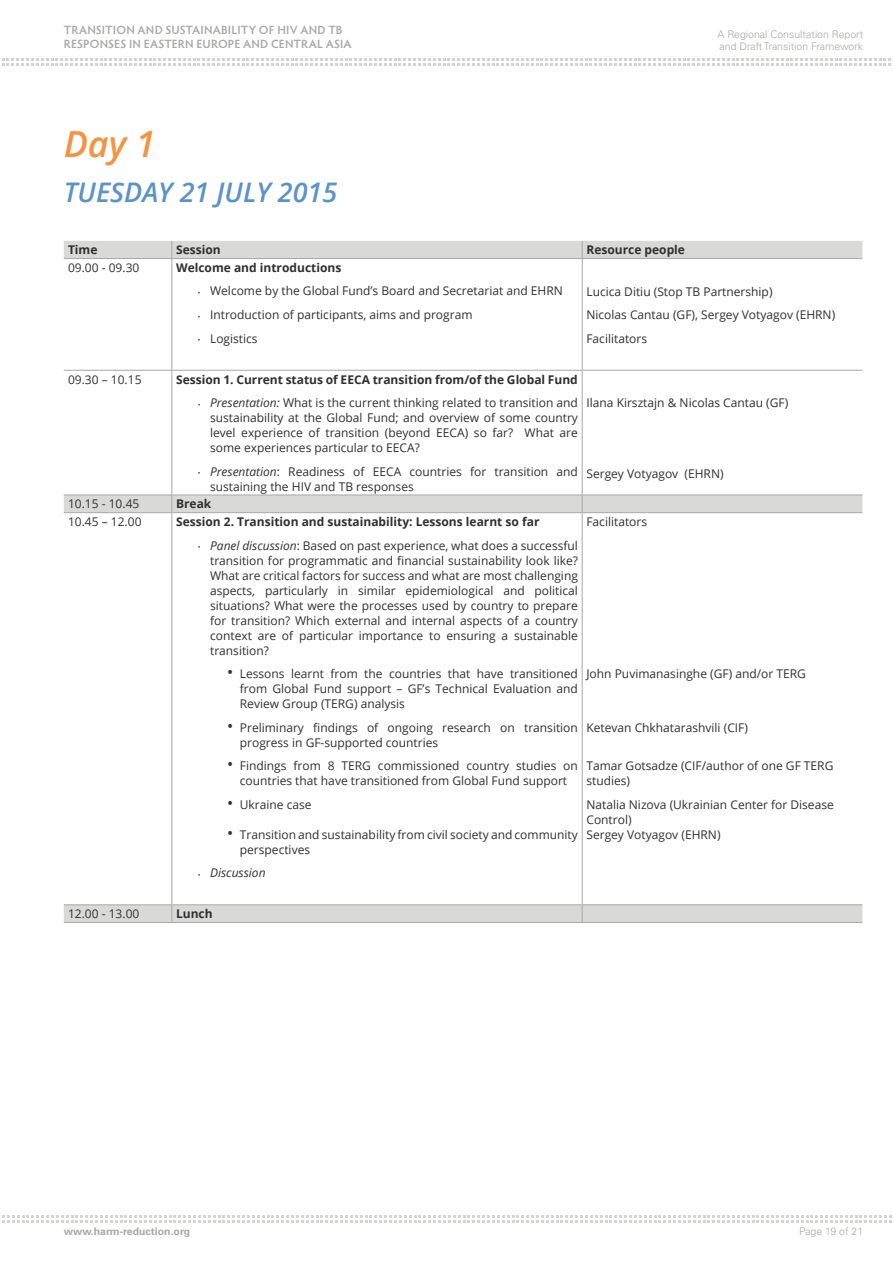
<style>
.page{position:relative;width:893px;height:1263px;background:#fff}
.page>*{position:absolute;margin:0;border:0;box-sizing:border-box;transform-origin:0 0}
.t1{font:italic 600 36px "Open Sans";color:#f69340}
.t2{font:italic 600 27px "Open Sans";color:#5a92ca}
.t3{font:12px/15px "Open Sans";color:#2e2f2f}
.t4{font:700 12px/23.5px "Open Sans";color:#2e2f2f;text-align:right}
.t5{font:600 12px/14.4px "Hypatia Sans Pro";letter-spacing:.015em;color:#a8a8a6}
.t6{font:italic 12px "Open Sans";color:#2e2f2f}
.t7{font:300 10.5px/12.6px "Univers LT Std";color:#a8a8a6}
.t8{font:700 10.5px "Univers LT Std";color:#a8a8a6}
.s1{font-weight:400;font-style:italic}
.s2{font-weight:400}
.s3{font-style:italic}
.s4{font-size:16.5px}
</style>
<div class="page">
<svg style="left:2px;top:1215px;width:889px;height:7px"></svg>
<svg style="left:2px;top:59px;width:889px;height:7px"></svg>
<svg style="left:64px;top:241px;width:798px;height:681px"></svg>
<svg style="left:64px;top:371px;width:518px;height:533px"></svg>
<svg style="left:171px;top:241px;width:1px;height:17px"></svg>
<svg style="left:582px;top:241px;width:1px;height:17px"></svg>
<hr style="left:64px;top:258px;width:108px;height:1px;background:#a8a8a6">
<hr style="left:172px;top:258px;width:410px;height:1px;background:#a8a8a6">
<hr style="left:171px;top:259px;width:1px;height:111px;background:#a8a8a6">
<hr style="left:582px;top:258px;width:280px;height:1px;background:#a8a8a6">
<hr style="left:582px;top:259px;width:1px;height:111px;background:#a8a8a6">
<hr style="left:64px;top:370px;width:108px;height:1px;background:#a8a8a6">
<hr style="left:172px;top:370px;width:410px;height:1px;background:#a8a8a6">
<hr style="left:171px;top:371px;width:1px;height:124px;background:#a8a8a6">
<hr style="left:582px;top:370px;width:280px;height:1px;background:#a8a8a6">
<hr style="left:582px;top:371px;width:1px;height:124px;background:#a8a8a6">
<hr style="left:64px;top:495px;width:108px;height:1px;background:#a8a8a6">
<hr style="left:172px;top:495px;width:410px;height:1px;background:#a8a8a6">
<svg style="left:171px;top:495px;width:1px;height:17px"></svg>
<hr style="left:582px;top:495px;width:280px;height:1px;background:#a8a8a6">
<svg style="left:582px;top:495px;width:1px;height:17px"></svg>
<hr style="left:64px;top:512px;width:108px;height:1px;background:#a8a8a6">
<hr style="left:172px;top:512px;width:410px;height:1px;background:#a8a8a6">
<hr style="left:171px;top:513px;width:1px;height:391px;background:#a8a8a6">
<hr style="left:582px;top:512px;width:280px;height:1px;background:#a8a8a6">
<hr style="left:582px;top:513px;width:1px;height:391px;background:#a8a8a6">
<hr style="left:64px;top:904px;width:108px;height:1px;background:#a8a8a6">
<hr style="left:172px;top:904px;width:410px;height:1px;background:#a8a8a6">
<svg style="left:171px;top:905px;width:1px;height:17px"></svg>
<hr style="left:582px;top:904px;width:280px;height:1px;background:#a8a8a6">
<svg style="left:582px;top:905px;width:1px;height:17px"></svg>
<hr style="left:64px;top:922px;width:108px;height:1px;background:#a8a8a6">
<hr style="left:172px;top:922px;width:410px;height:1px;background:#a8a8a6">
<hr style="left:582px;top:922px;width:280px;height:1px;background:#a8a8a6">
<p class="t5" style="left:64px;top:22px;width:289px">TRANSITION AND SUSTAINABILITY OF HIV AND TB<br>RESPONSES IN EASTERN EUROPE AND CENTRAL ASIA</p>
<h1 class="t1" style="left:64px;top:119px;width:93px">Day 1</h1>
<h2 class="t2" style="left:64px;top:173px;width:275px">TUESDAY 21 JULY 2015</h2>
<p class="t7" style="left:717px;top:28px;width:147px">A Regional Consultation Report and Draft Transition Framework</p>
<p class="t4" style="left:68px;top:238px;width:31px">Time</p>
<p class="t4" style="left:176px;top:238px;width:46px">Session</p>
<p class="t4" style="left:586px;top:238px;width:100px">Resource people</p>
<p class="t3" style="left:68px;top:260px;width:73px">09.00 - 09.30</p>
<p class="t4" style="left:176px;top:256px;width:167px">Welcome and introductions</p>
<p class="t3" style="left:197px;top:279px;width:367px;line-height:23.5px">· Welcome by the Global Fund’s Board and Secretariat and EHRN · Introduction of participants, aims and program<br>· Logistics</p>
<p class="t3" style="left:586px;top:279px;width:250px;line-height:23.5px">Lucica Ditiu (Stop TB Partnership)<br>Nicolas Cantau (GF), Sergey Votyagov (EHRN)<br>Facilitators</p>
<p class="t3" style="left:68px;top:372px;width:75px">09.30 – 10.15</p>
<p class="t4" style="left:176px;top:367px;width:403px">Session 1. Current status of EECA transition from/of the Global Fund <span class="s1">· Presentation:</span> <span class="s2">What is the current thinking related to transition and</span></p>
<p class="t3" style="left:210px;top:410px;width:369px;text-align:justify">sustainability at the Global Fund; and overview of some country level experience of transition (beyond EECA) so far? What are some experiences particular to EECA?</p>
<p class="t3" style="left:210px;top:464px;width:369px;text-indent:-13px"><span class="s3">· Presentation</span>: Readiness of EECA countries for transition and sustaining the HIV and TB responses</p>
<p class="t3" style="left:586px;top:395px;width:203px">Ilana Kirsztajn &amp; Nicolas Cantau (GF)</p>
<p class="t3" style="left:586px;top:466px;width:139px">Sergey Votyagov (EHRN)</p>
<p class="t3" style="left:68px;top:496px;width:73px">10.15 - 10.45</p>
<p class="t4" style="left:176px;top:492px;width:37px">Break</p>
<p class="t3" style="left:68px;top:514px;width:75px">10.45 – 12.00</p>
<p class="t4" style="left:197px;top:510px;width:382px;text-align:left;text-indent:-21px">Session 2. Transition and sustainability: Lessons learnt so far<br><span class="s1">· Panel discussion</span><span class="s2">: Based on past experience, what does a successful</span></p>
<p class="t3" style="left:210px;top:552px;width:369px;text-align:justify">transition for programmatic and financial sustainability look like?<br>What are critical factors for success and what are most challenging aspects, particularly in similar epidemiological and political situations? What were the processes used by country to prepare for transition? Which external and internal aspects of a country context are of particular importance to ensuring a sustainable transition?</p>
<p class="t3" style="left:240px;top:666px;width:340px;text-align:justify;text-indent:-13px"><span class="s4">•</span> Lessons learnt from the countries that have transitioned from Global Fund support – GF’s Technical Evaluation and Review Group (TERG) analysis</p>
<p class="t3" style="left:240px;top:719px;width:340px;text-indent:-13px"><span class="s4">•</span> Preliminary findings of ongoing research on transition progress in GF-supported countries</p>
<p class="t3" style="left:227px;top:758px;width:352px;text-align:center"><span class="s4">•</span> Findings from 8 TERG commissioned country studies on countries that have transitioned from Global Fund support</p>
<p class="t3" style="left:227px;top:796px;width:86px"><span class="s4">•</span> Ukraine case</p>
<p class="t3" style="left:240px;top:826px;width:340px;text-indent:-13px"><span class="s4">•</span> Transition and sustainability from civil society and community perspectives</p>
<p class="t6" style="left:197px;top:864px;width:70px">· Discussion</p>
<p class="t3" style="left:586px;top:514px;width:62px">Facilitators</p>
<p class="t3" style="left:586px;top:666px;width:221px">John Puvimanasinghe (GF) and/or TERG</p>
<p class="t3" style="left:586px;top:719px;width:163px">Ketevan Chkhatarashvili (CIF)</p>
<p class="t3" style="left:586px;top:758px;width:248px">Tamar Gotsadze (CIF/author of one GF TERG studies)</p>
<p class="t3" style="left:586px;top:796px;width:249px">Natalia Nizova (Ukrainian Center for Disease<br>Control)<br>Sergey Votyagov (EHRN)</p>
<p class="t3" style="left:68px;top:906px;width:73px">12.00 - 13.00</p>
<p class="t4" style="left:176px;top:902px;width:38px">Lunch</p>
<p class="t8" style="left:64px;top:1225px;width:128px">www.harm-reduction.org</p>
<p class="t7" style="left:799px;top:1224px;width:65px">Page 19 of 21</p>
</div>
